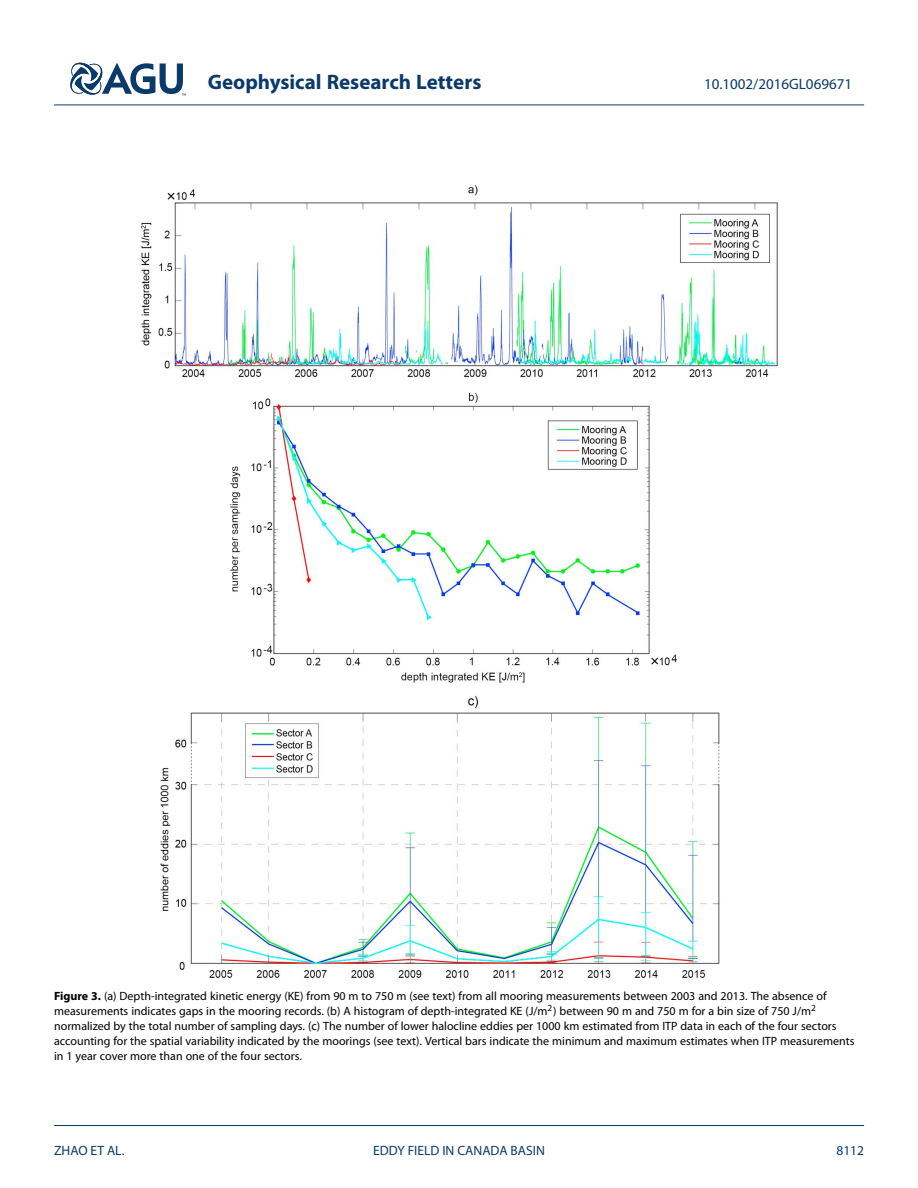
<style>
.page{position:relative;width:918px;height:1188px;background:#fff}
.page>*{position:absolute;margin:0;border:0;box-sizing:border-box;transform-origin:0 0}
.t1{font:700 21px "Myriad Pro";color:#0a3a69}
.t2{font:15px "Myriad Pro";color:#0a3a69}
.t3{font:13.5px "Myriad Pro";color:#0a3a69}
.t4{font:12px/15px "Myriad Pro";color:#000}
.s1{font-weight:700}
</style>
<div class="page">
<svg style="left:70px;top:62px;width:116px;height:34px"></svg>
<hr style="left:54px;top:105px;width:810px;height:1px;background:#0a3a69">
<img style="left:141px;top:185px;width:637px;height:793px">
<hr style="left:54px;top:1125px;width:810px;height:1px;background:#0a3a69">
<h1 class="t1" style="left:208px;top:73px;width:275px">Geophysical Research Letters</h1>
<p class="t2" style="left:704px;top:78px;width:150px">10.1002/2016GL069671</p>
<p class="t4" style="left:54px;top:989px;width:802px"><span class="s1">Figure 3.</span> (a) Depth-integrated kinetic energy (KE) from 90 m to 750 m (see text) from all mooring measurements between 2003 and 2013. The absence of measurements indicates gaps in the mooring records. (b) A histogram of depth-integrated KE (J/m<sup>2</sup>) between 90 m and 750 m for a bin size of 750 J/m<sup>2 </sup>normalized by the total number of sampling days. (c) The number of lower halocline eddies per 1000 km estimated from ITP data in each of the four sectors accounting for the spatial variability indicated by the moorings (see text). Vertical bars indicate the minimum and maximum estimates when ITP measurements in 1 year cover more than one of the four sectors.</p>
<p class="t3" style="left:54px;top:1145px;width:72px">ZHAO ET AL.</p>
<p class="t3" style="left:373px;top:1145px;width:173px">EDDY FIELD IN CANADA BASIN</p>
<p class="t3" style="left:836px;top:1145px;width:29px">8112</p>
</div>
